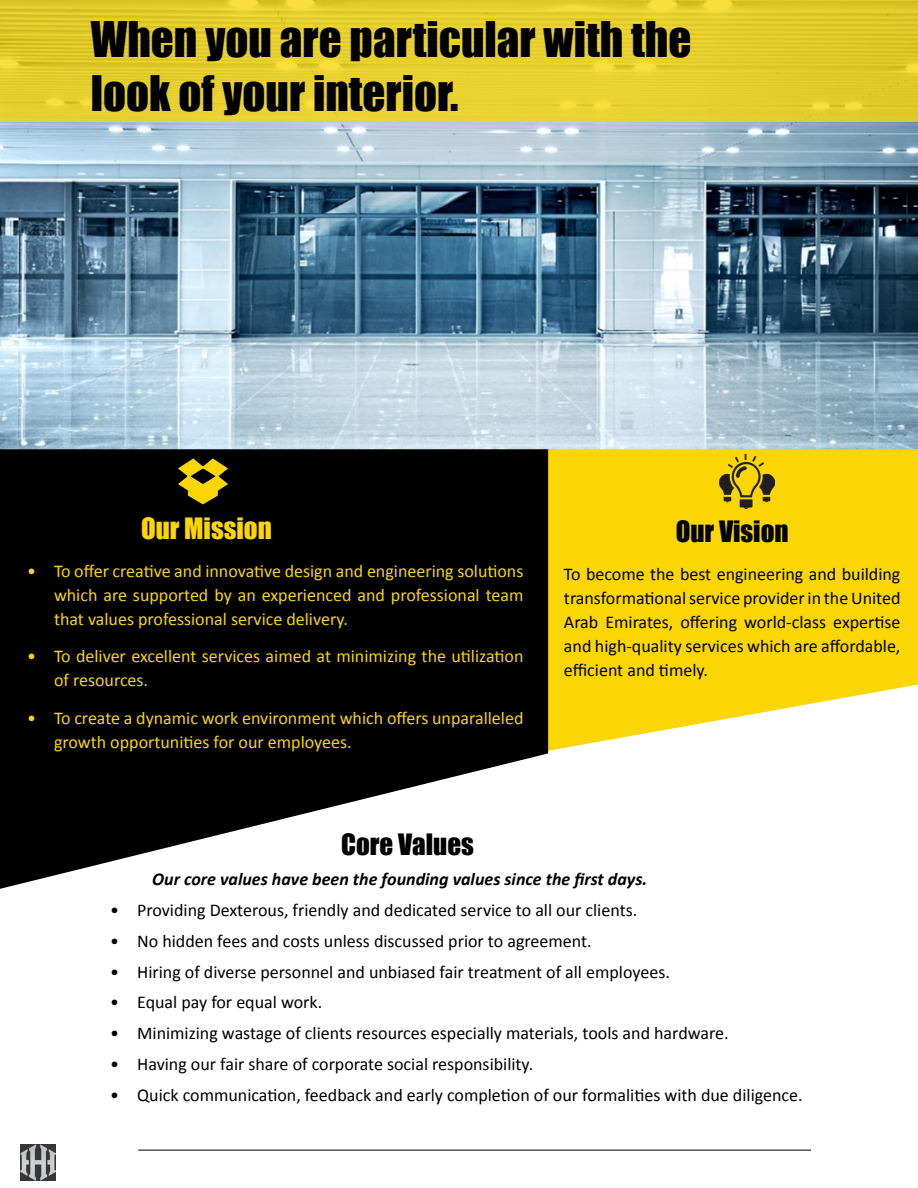
<style>
.page{position:relative;width:918px;height:1188px;background:#fff}
.page>*{position:absolute;margin:0;border:0;box-sizing:border-box;transform-origin:0 0}
.t1{font:45px/54px "Impact";color:#000}
.t2{font:27px "Impact";color:#000}
.t3{font:27px "Impact";color:#fbd605}
.t4{font:18px/24px "Calibri";color:#000;text-align:justify}
.t5{font:18px/24px "Calibri";color:#fbd605}
.t6{font:italic 700 18px "Calibri";color:#000}
</style>
<div class="page">
<img style="left:0;top:122px;width:918px;height:327px">
<svg style="left:548px;top:449px;width:370px;height:303px;background:#fbda22"></svg>
<svg style="left:0;top:0;width:918px;height:122px;background:#e5cd2c"></svg>
<img style="left:719px;top:455px;width:55px;height:53px">
<img style="left:20px;top:1145px;width:35px;height:35px">
<hr style="left:138px;top:1149px;width:673px;height:2px;background:#231f20">
<svg style="left:0;top:449px;width:548px;height:440px;fill:#000"></svg>
<svg style="left:177px;top:458px;width:52px;height:47px;background:#7f6c02"></svg>
<p class="t1" style="left:91px;top:11px;width:602px">When you are particular with the look of your interior.</p>
<p class="t3" style="left:141px;top:507px;width:132px">Our Mission</p>
<p class="t5" style="left:54px;top:558px;width:471px;text-align:justify;text-indent:-27px">• To offer creative and innovative design and engineering solutions which are supported by an experienced and professional team that values professional service delivery.</p>
<p class="t5" style="left:54px;top:643px;width:471px;text-indent:-27px">• To deliver excellent services aimed at minimizing the utilization of resources.</p>
<p class="t5" style="left:54px;top:705px;width:471px;text-indent:-27px">• To create a dynamic work environment which offers unparalleled growth opportunities for our employees.</p>
<p class="t2" style="left:676px;top:510px;width:114px">Our Vision</p>
<p class="t4" style="left:564px;top:561px;width:338px">To become the best engineering and building transformational service provider in the United Arab Emirates, offering world-class expertise and high-quality services which are affordable, efficient and timely.</p>
<p class="t2" style="left:341px;top:823px;width:134px">Core Values</p>
<p class="t6" style="left:152px;top:867px;width:497px">Our core values have been the founding values since the first days.</p>
<p class="t4" style="left:110px;top:897px;width:529px">• Providing Dexterous, friendly and dedicated service to all our clients.</p>
<p class="t4" style="left:110px;top:928px;width:483px">• No hidden fees and costs unless discussed prior to agreement.</p>
<p class="t4" style="left:110px;top:959px;width:561px">• Hiring of diverse personnel and unbiased fair treatment of all employees.</p>
<p class="t4" style="left:110px;top:990px;width:214px">• Equal pay for equal work.</p>
<p class="t4" style="left:110px;top:1020px;width:620px">• Minimizing wastage of clients resources especially materials, tools and hardware.</p>
<p class="t4" style="left:110px;top:1051px;width:425px">• Having our fair share of corporate social responsibility.</p>
<p class="t4" style="left:110px;top:1082px;width:694px">• Quick communication, feedback and early completion of our formalities with due diligence.</p>
</div>
